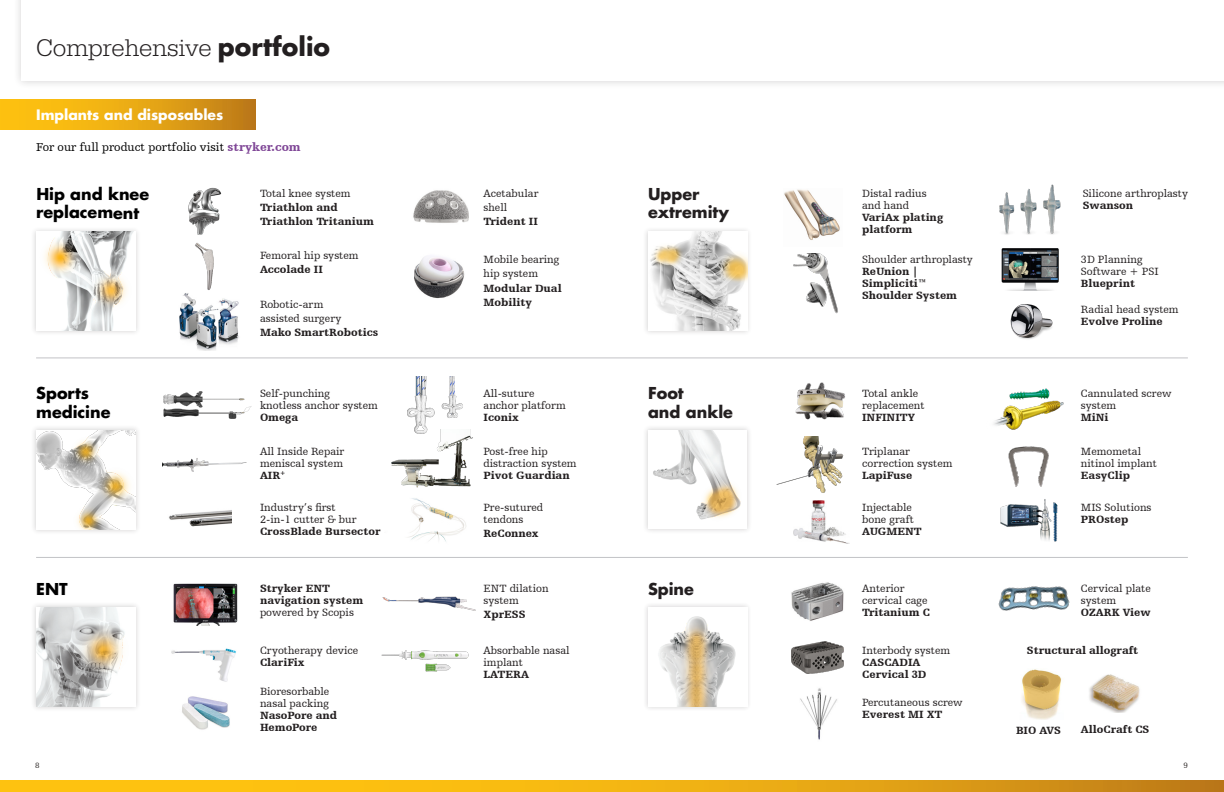
<style>
.page{position:relative;width:1224px;height:792px;background:#fff}
.page>*{position:absolute;margin:0;border:0;box-sizing:border-box;transform-origin:0 0}
.Paragraph_Style_4{font:300 25px "URW Egyptienne TOT";color:#231f20}
.t1{font:700 16px/18.6px "Futura Std";letter-spacing:-.005em;color:#000}
.t2{font:700 16px/18.7px "Futura Std";letter-spacing:-.005em;color:#231f20}
.t3{font:700 14px "Futura Std";color:#fff}
.t4{font:12px "Humanist Slabserif 712 BT";color:#000}
.t5{font:11px/12px "Humanist Slabserif 712 BT";color:#231f20}
.t6{font:900 11px/12px "Humanist Slabserif 712 BT";color:#231f20}
.t7{font:8px "Humanist Slabserif 712 BT";color:#322d2c}
.s1{font-family:"Futura For Stryker";font-weight:700}
.s2{font-weight:900;color:#804797}
.s3{font-weight:400}
.s4{font-weight:900}
</style>
<div class="page">
<div style="left:13px;top:0;width:1211px;height:89px;background:#231f20;opacity:.2"></div>
<div style="left:21px;top:0;width:1203px;height:81px;background:#fff"></div>
<svg style="left:0;top:780px;width:1224px;height:12px;background:#ebad13"></svg>
<img style="left:1022px;top:669px;width:39px;height:51px">
<img style="left:784px;top:189px;width:56px;height:51px">
<img style="left:791px;top:582px;width:53px;height:39px">
<img style="left:792px;top:641px;width:52px;height:32px">
<img style="left:998px;top:586px;width:72px;height:25px">
<img style="left:999px;top:184px;width:62px;height:51px">
<img style="left:1001px;top:248px;width:58px;height:43px">
<img style="left:1008px;top:446px;width:41px;height:41px">
<img style="left:994px;top:388px;width:70px;height:42px">
<img style="left:795px;top:382px;width:50px;height:38px">
<img style="left:776px;top:437px;width:68px;height:56px">
<img style="left:1089px;top:674px;width:51px;height:39px">
<img style="left:793px;top:253px;width:35px;height:13px">
<img style="left:793px;top:266px;width:45px;height:48px">
<img style="left:1010px;top:304px;width:43px;height:35px">
<img style="left:1000px;top:499px;width:58px;height:42px">
<img style="left:171px;top:648px;width:65px;height:34px">
<img style="left:182px;top:696px;width:48px;height:34px">
<img style="left:800px;top:688px;width:37px;height:52px">
<img style="left:188px;top:187px;width:34px;height:48px">
<img style="left:195px;top:243px;width:19px;height:47px">
<img style="left:179px;top:293px;width:60px;height:58px">
<img style="left:173px;top:583px;width:65px;height:42px">
<img style="left:169px;top:510px;width:62px;height:17px">
<img style="left:382px;top:596px;width:94px;height:15px">
<img style="left:381px;top:650px;width:88px;height:22px">
<img style="left:413px;top:190px;width:55px;height:33px">
<img style="left:415px;top:256px;width:50px;height:42px">
<img style="left:163px;top:391px;width:89px;height:28px">
<img style="left:407px;top:377px;width:56px;height:52px">
<hr style="left:36px;top:358px;width:1152px;height:1px;background:#c2c3c6">
<hr style="left:36px;top:557px;width:1152px;height:1px;background:#c2c3c6">
<div style="left:0;top:100px;width:256px;height:30px;background:linear-gradient(to right,#ffcc10,#c48119)"></div>
<img style="left:163px;top:458px;width:84px;height:14px">
<img style="left:391px;top:429px;width:82px;height:59px">
<img style="left:409px;top:498px;width:57px;height:44px">
<img style="left:794px;top:501px;width:54px;height:42px">
<div style="left:31px;top:226px;width:110px;height:110px;background:#f6f6f6"></div>
<div style="left:36px;top:231px;width:99px;height:100px;background:#fff"></div>
<img style="left:44px;top:231px;width:90px;height:100px">
<div style="left:31px;top:425px;width:110px;height:110px;background:#231f20;opacity:.2"></div>
<img style="left:36px;top:430px;width:99px;height:99px">
<div style="left:31px;top:602px;width:110px;height:110px;background:#231f20;opacity:.2"></div>
<img style="left:36px;top:607px;width:99px;height:99px">
<div style="left:643px;top:425px;width:109px;height:110px;background:#f4f4f4"></div>
<img style="left:648px;top:430px;width:99px;height:98px">
<div style="left:643px;top:226px;width:110px;height:110px;background:#231f20;opacity:.2"></div>
<img style="left:648px;top:231px;width:99px;height:100px">
<div style="left:643px;top:602px;width:110px;height:110px;background:#231f20;opacity:.2"></div>
<div style="left:648px;top:607px;width:99px;height:100px;background:#fff"></div>
<img style="left:659px;top:616px;width:77px;height:91px">
<p class="Paragraph_Style_4" style="left:36px;top:33px;width:295px">Comprehensive <span class="s1">portfolio</span></p>
<p class="t3" style="left:36px;top:105px;width:189px">Implants and disposables</p>
<p class="t4" style="left:36px;top:139px;width:266px">For our full product portfolio visit <span class="s2">stryker.com</span></p>
<p class="t1" style="left:36px;top:184px;width:114px">Hip and knee replacement</p>
<p class="t6" style="left:260px;top:186px;width:115px;line-height:14.3px"><span class="s3">Total knee system<br></span>Triathlon and<br>Triathlon Tritanium</p>
<p class="t5" style="left:260px;top:248px;width:100px;line-height:14.3px">Femoral hip system<br><span class="s4">Accolade II</span></p>
<p class="t5" style="left:260px;top:297px;width:83px;line-height:14.3px">Robotic-arm assisted surgery</p>
<p class="t6" style="left:260px;top:326px;width:120px">Mako SmartRobotics</p>
<p class="t5" style="left:484px;top:186px;width:56px;line-height:14.3px">Acetabular shell</p>
<p class="t6" style="left:484px;top:215px;width:56px">Trident II</p>
<p class="t5" style="left:484px;top:252px;width:77px;line-height:14.3px">Mobile bearing hip system</p>
<p class="t6" style="left:484px;top:281px;width:80px;line-height:14.3px">Modular Dual<br>Mobility</p>
<p class="t2" style="left:648px;top:184px;width:53px">Upper</p>
<p class="t2" style="left:648px;top:203px;width:82px">extremity</p>
<p class="t5" style="left:862px;top:187px;width:66px">Distal radius and hand</p>
<p class="t6" style="left:862px;top:211px;width:82px">VariAx plating platform</p>
<p class="t6" style="left:862px;top:253px;width:112px"><span class="s3">Shoulder arthroplasty<br></span>ReUnion |<br>Simpliciti™<br>Shoulder System</p>
<p class="t5" style="left:1083px;top:187px;width:107px">Silicone arthroplasty<br><span class="s4">Swanson</span></p>
<p class="t5" style="left:1081px;top:253px;width:79px">3D Planning<br>Software + PSI<br><span class="s4">Blueprint</span></p>
<p class="t5" style="left:1081px;top:304px;width:99px">Radial head system</p>
<p class="t6" style="left:1081px;top:315px;width:83px">Evolve Proline</p>
<p class="t1" style="left:36px;top:384px;width:54px">Sports</p>
<p class="t1" style="left:36px;top:402px;width:76px">medicine</p>
<p class="t5" style="left:260px;top:387px;width:120px">Self-punching<br>knotless anchor system</p>
<p class="t6" style="left:260px;top:411px;width:40px">Omega</p>
<p class="t5" style="left:484px;top:387px;width:84px">All-suture anchor platform</p>
<p class="t6" style="left:484px;top:411px;width:37px">Iconix</p>
<p class="t2" style="left:648px;top:384px;width:87px">Foot<br>and ankle</p>
<p class="t5" style="left:862px;top:387px;width:64px">Total ankle replacement</p>
<p class="t6" style="left:862px;top:411px;width:54px">INFINITY</p>
<p class="t5" style="left:1081px;top:387px;width:92px">Cannulated screw system</p>
<p class="t6" style="left:1081px;top:411px;width:29px">MiNi</p>
<p class="t5" style="left:260px;top:445px;width:86px;text-align:justify">All Inside Repair meniscal system <span class="s4">AIR</span><sup>+</sup></p>
<p class="t5" style="left:260px;top:501px;width:122px">Industry’s first<br>2-in-1 cutter &amp; bur<br><span class="s4">CrossBlade Bursector</span></p>
<p class="t5" style="left:484px;top:445px;width:95px">Post-free hip distraction system<br><span class="s4">Pivot Guardian</span></p>
<p class="t5" style="left:484px;top:501px;width:61px">Pre-sutured tendons</p>
<p class="t6" style="left:484px;top:527px;width:57px">ReConnex</p>
<p class="t5" style="left:862px;top:445px;width:92px">Triplanar correction system<br><span class="s4">LapiFuse</span></p>
<p class="t5" style="left:862px;top:501px;width:61px">Injectable bone graft<br><span class="s4">AUGMENT</span></p>
<p class="t5" style="left:1081px;top:445px;width:78px">Memometal nitinol implant<br><span class="s4">EasyClip</span></p>
<p class="t5" style="left:1081px;top:501px;width:72px">MIS Solutions</p>
<p class="t6" style="left:1081px;top:513px;width:49px">PROstep</p>
<p class="t1" style="left:36px;top:579px;width:33px">ENT</p>
<p class="t6" style="left:260px;top:582px;width:105px">Stryker ENT navigation system <span class="s3">powered by Scopis</span></p>
<p class="t5" style="left:260px;top:644px;width:100px">Cryotherapy device<br><span class="s4">ClariFix</span></p>
<p class="t5" style="left:260px;top:685px;width:79px">Bioresorbable nasal packing<br><span class="s4">NasoPore and<br>HemoPore</span></p>
<p class="t5" style="left:484px;top:582px;width:67px">ENT dilation system</p>
<p class="t6" style="left:484px;top:608px;width:43px">XprESS</p>
<p class="t5" style="left:484px;top:644px;width:88px">Absorbable nasal implant<br><span class="s4">LATERA</span></p>
<p class="t2" style="left:648px;top:579px;width:48px">Spine</p>
<p class="t5" style="left:862px;top:582px;width:69px">Anterior cervical cage<br><span class="s4">Tritanium C</span></p>
<p class="t6" style="left:862px;top:644px;width:90px"><span class="s3">Interbody system<br></span>CASCADIA<br>Cervical 3D</p>
<p class="t5" style="left:862px;top:696px;width:102px">Percutaneous screw</p>
<p class="t6" style="left:862px;top:708px;width:82px">Everest MI XT</p>
<p class="t5" style="left:1081px;top:582px;width:71px">Cervical plate system<br><span class="s4">OZARK View</span></p>
<p class="t6" style="left:1027px;top:644px;width:113px">Structural allograft</p>
<p class="t6" style="left:1016px;top:724px;width:46px">BIO AVS</p>
<p class="t6" style="left:1081px;top:723px;width:70px">AlloCraft CS</p>
<p class="t7" style="left:35px;top:761px;width:6px">8</p>
<p class="t7" style="left:1183px;top:761px;width:6px">9</p>
</div>
